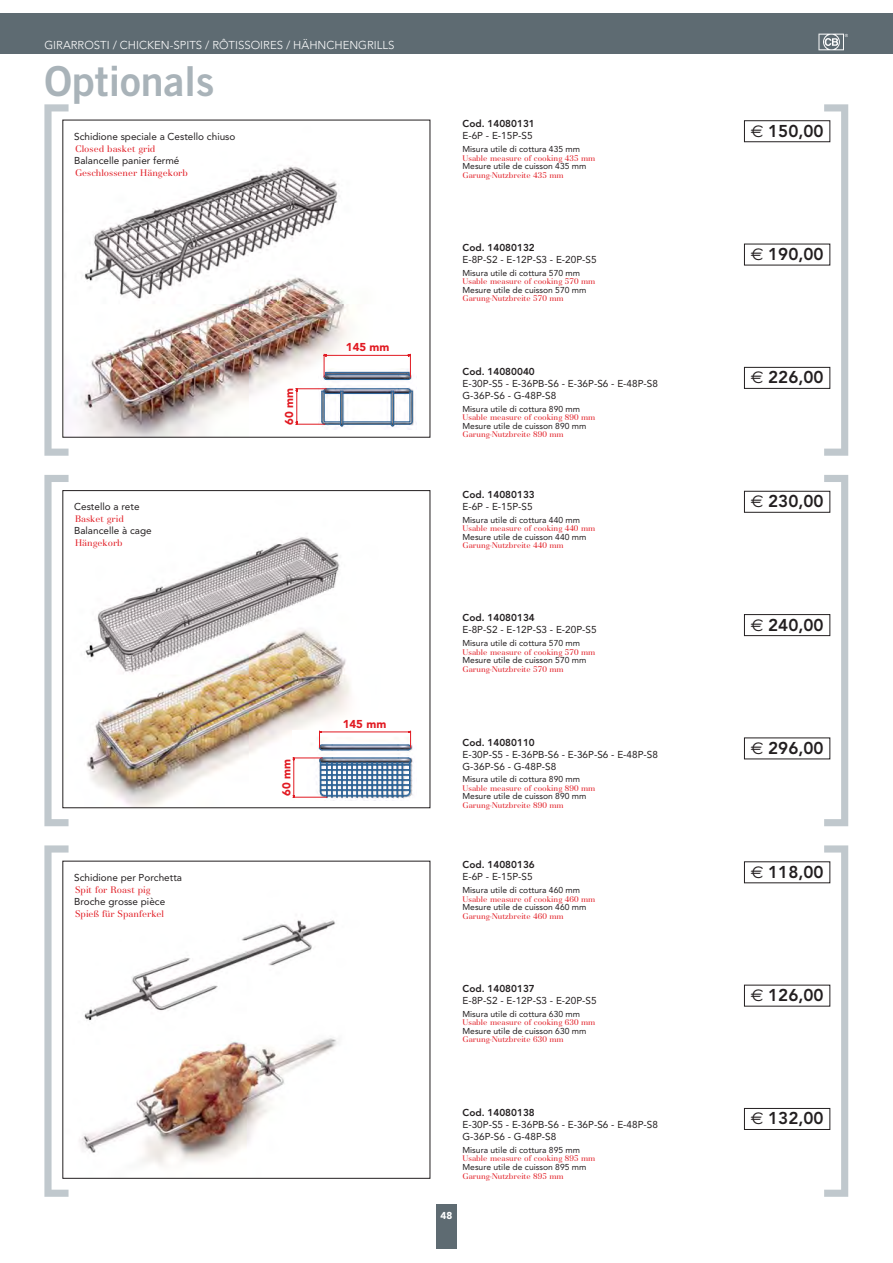
<style>
.page{position:relative;width:893px;height:1263px;background:#fff}
.page>*{position:absolute;margin:0;border:0;box-sizing:border-box;transform-origin:0 0}
.t1{font:41.25px "Trade Gothic LT Std Bd 2";color:#a9b3b9}
.t2{font:800 17.1px "Avenir LT Std";color:#231f20}
.t3{font:300 11.4px "Avenir LT Std";color:#fff}
.t4{font:900 11.4px "Avenir LT Std";color:#e11a22}
.t5{font:9.9px/12px "Avenir LT Std";color:#231f20}
.t6{font:800 9.9px "Avenir LT Std";color:#231f20}
.t7{font:9.9px "Basilia T";color:#e11a22}
.t8{font:900 9.9px "Avenir LT Std";color:#fff}
.t9{font:8.55px "Avenir LT Std";color:#231f20}
.t10{font:8.55px "Basilia T";color:#e11a22}
.t11{font:4.2px "Helvetica Neue LT Std";color:#fff}
.s1{font-family:"Euro Sans Std";font-weight:400}
</style>
<div class="page">
<img style="left:79px;top:861px;width:352px;height:317px">
<div style="left:436px;top:1205px;width:20px;height:44px;background:#5e6b72"></div>
<div style="left:0;top:13px;width:880px;height:41px;background:#5e6b72"></div>
<svg style="left:818px;top:34px;width:26px;height:16px"></svg>
<div style="left:880px;top:13px;width:13px;height:41px;background:#5e6b72"></div>
<div style="left:744px;top:1108px;width:86px;height:22px;border:1px solid #231f20"></div>
<img style="left:85px;top:490px;width:346px;height:318px">
<img style="left:74px;top:120px;width:357px;height:317px">
<div style="left:744px;top:121px;width:86px;height:21px;border:1px solid #231f20"></div>
<div style="left:744px;top:367px;width:86px;height:22px;border:1px solid #231f20"></div>
<div style="left:744px;top:491px;width:86px;height:22px;border:1px solid #231f20"></div>
<div style="left:744px;top:614px;width:86px;height:22px;border:1px solid #231f20"></div>
<img style="left:292px;top:730px;width:124px;height:70px">
<hr style="left:332px;top:745px;width:66px;height:1px;background:#2d6498">
<hr style="left:332px;top:750px;width:66px;height:1px;background:#2d6498">
<svg style="left:293px;top:757px;width:118px;height:41px"></svg>
<hr style="left:319px;top:732px;width:91px;height:1px;background:#e11a22">
<svg style="left:319px;top:731px;width:13px;height:20px"></svg>
<svg style="left:398px;top:731px;width:13px;height:20px"></svg>
<img style="left:318px;top:369px;width:98px;height:61px">
<hr style="left:336px;top:375px;width:62px;height:1px;background:#2d6498">
<hr style="left:336px;top:379px;width:62px;height:1px;background:#2d6498">
<hr style="left:326px;top:372px;width:83px;height:1px;background:#2d6498">
<hr style="left:336px;top:389px;width:62px;height:1px;background:#2d6498">
<hr style="left:343px;top:393px;width:48px;height:1px;background:#2d6498">
<hr style="left:412px;top:391px;width:1px;height:30px;background:#2d6498">
<hr style="left:343px;top:424px;width:48px;height:1px;background:#2d6498">
<hr style="left:343px;top:422px;width:48px;height:1px;background:#2d6498">
<svg style="left:391px;top:389px;width:21px;height:37px"></svg>
<svg style="left:295px;top:388px;width:49px;height:38px"></svg>
<hr style="left:324px;top:355px;width:86px;height:1px;background:#e11a22">
<svg style="left:323px;top:354px;width:13px;height:26px"></svg>
<svg style="left:398px;top:354px;width:13px;height:26px"></svg>
<svg style="left:44px;top:104px;width:25px;height:352px"></svg>
<svg style="left:44px;top:475px;width:25px;height:351px"></svg>
<svg style="left:44px;top:845px;width:25px;height:352px"></svg>
<svg style="left:824px;top:845px;width:24px;height:352px"></svg>
<svg style="left:824px;top:475px;width:24px;height:351px"></svg>
<svg style="left:824px;top:104px;width:24px;height:352px"></svg>
<h3 class="t3" style="left:44px;top:41px;width:352px">GIRARROSTI / CHICKEN-SPITS / RÔTISSOIRES / HÄHNCHENGRILLS</h3>
<h1 class="t1" style="left:44px;top:57px;width:171px">Optionals</h1>
<p class="t5" style="left:74px;top:131px;width:163px">Schidione speciale a Cestello chiuso</p>
<p class="t7" style="left:75px;top:145px;width:82px">Closed basket grid</p>
<p class="t5" style="left:74px;top:155px;width:107px">Balancelle panier fermé</p>
<p class="t7" style="left:75px;top:169px;width:114px">Geschlossener Hängekorb</p>
<p class="t5" style="left:74px;top:502px;width:67px">Cestello a rete</p>
<p class="t7" style="left:75px;top:515px;width:50px">Basket grid</p>
<p class="t5" style="left:74px;top:526px;width:79px">Balancelle à cage</p>
<p class="t7" style="left:75px;top:539px;width:49px">Hängekorb</p>
<h3 class="t4" style="left:285px;top:425px;width:38px;rotate:-90deg">60 mm</h3>
<h3 class="t4" style="left:346px;top:342px;width:45px">145 mm</h3>
<p class="t5" style="left:74px;top:872px;width:109px">Schidione per Porchetta</p>
<p class="t7" style="left:75px;top:886px;width:77px">Spit for Roast pig</p>
<p class="t5" style="left:74px;top:896px;width:93px">Broche grosse pièce</p>
<p class="t7" style="left:75px;top:910px;width:91px">Spieß für Spanferkel</p>
<h3 class="t4" style="left:282px;top:796px;width:38px;rotate:-90deg">60 mm</h3>
<h3 class="t4" style="left:343px;top:720px;width:45px">145 mm</h3>
<p class="t6" style="left:462px;top:120px;width:74px">Cod. 14080131</p>
<p class="t5" style="left:462px;top:131px;width:72px">E-6P - E-15P-S5</p>
<p class="t9" style="left:462px;top:146px;width:119px">Misura utile di cottura 435 mm</p>
<p class="t10" style="left:462px;top:155px;width:134px">Usable measure of cooking 435 mm</p>
<p class="t9" style="left:462px;top:163px;width:126px">Mesure utile de cuisson 435 mm</p>
<p class="t10" style="left:462px;top:172px;width:103px">Garung-Nutzbreite 435 mm</p>
<p class="t6" style="left:462px;top:243px;width:74px">Cod. 14080132</p>
<p class="t5" style="left:462px;top:254px;width:136px">E-8P-S2 - E-12P-S3 - E-20P-S5</p>
<p class="t9" style="left:462px;top:269px;width:119px">Misura utile di cottura 570 mm</p>
<p class="t10" style="left:462px;top:278px;width:134px">Usable measure of cooking 570 mm</p>
<p class="t9" style="left:462px;top:286px;width:126px">Mesure utile de cuisson 570 mm</p>
<p class="t10" style="left:462px;top:295px;width:103px">Garung-Nutzbreite 570 mm</p>
<p class="t6" style="left:462px;top:368px;width:74px">Cod. 14080040</p>
<p class="t5" style="left:462px;top:379px;width:197px">E-30P-S5 - E-36PB-S6 - E-36P-S6 - E-48P-S8<br>G-36P-S6 - G-48P-S8</p>
<p class="t9" style="left:462px;top:405px;width:119px">Misura utile di cottura 890 mm</p>
<p class="t10" style="left:462px;top:414px;width:134px">Usable measure of cooking 890 mm</p>
<p class="t9" style="left:462px;top:422px;width:126px">Mesure utile de cuisson 890 mm</p>
<p class="t10" style="left:462px;top:431px;width:103px">Garung-Nutzbreite 890 mm</p>
<p class="t6" style="left:462px;top:490px;width:74px">Cod. 14080133</p>
<p class="t5" style="left:462px;top:501px;width:72px">E-6P - E-15P-S5</p>
<p class="t9" style="left:462px;top:516px;width:119px">Misura utile di cottura 440 mm</p>
<p class="t10" style="left:462px;top:525px;width:134px">Usable measure of cooking 440 mm</p>
<p class="t9" style="left:462px;top:533px;width:126px">Mesure utile de cuisson 440 mm</p>
<p class="t10" style="left:462px;top:542px;width:103px">Garung-Nutzbreite 440 mm</p>
<p class="t6" style="left:462px;top:614px;width:74px">Cod. 14080134</p>
<p class="t5" style="left:462px;top:625px;width:136px">E-8P-S2 - E-12P-S3 - E-20P-S5</p>
<p class="t9" style="left:462px;top:640px;width:119px">Misura utile di cottura 570 mm</p>
<p class="t10" style="left:462px;top:649px;width:134px">Usable measure of cooking 570 mm</p>
<p class="t9" style="left:462px;top:657px;width:126px">Mesure utile de cuisson 570 mm</p>
<p class="t10" style="left:462px;top:666px;width:103px">Garung-Nutzbreite 570 mm</p>
<p class="t6" style="left:462px;top:738px;width:74px">Cod. 14080110</p>
<p class="t5" style="left:462px;top:749px;width:197px">E-30P-S5 - E-36PB-S6 - E-36P-S6 - E-48P-S8<br>G-36P-S6 - G-48P-S8</p>
<p class="t9" style="left:462px;top:776px;width:119px">Misura utile di cottura 890 mm</p>
<p class="t10" style="left:462px;top:785px;width:134px">Usable measure of cooking 890 mm</p>
<p class="t9" style="left:462px;top:793px;width:126px">Mesure utile de cuisson 890 mm</p>
<p class="t10" style="left:462px;top:802px;width:103px">Garung-Nutzbreite 890 mm</p>
<p class="t6" style="left:462px;top:861px;width:74px">Cod. 14080136</p>
<p class="t5" style="left:462px;top:872px;width:72px">E-6P - E-15P-S5</p>
<p class="t9" style="left:462px;top:887px;width:119px">Misura utile di cottura 460 mm</p>
<p class="t10" style="left:462px;top:896px;width:134px">Usable measure of cooking 460 mm</p>
<p class="t9" style="left:462px;top:904px;width:126px">Mesure utile de cuisson 460 mm</p>
<p class="t10" style="left:462px;top:913px;width:103px">Garung-Nutzbreite 460 mm</p>
<p class="t6" style="left:462px;top:984px;width:74px">Cod. 14080137</p>
<p class="t5" style="left:462px;top:995px;width:136px">E-8P-S2 - E-12P-S3 - E-20P-S5</p>
<p class="t9" style="left:462px;top:1010px;width:119px">Misura utile di cottura 630 mm</p>
<p class="t10" style="left:462px;top:1019px;width:134px">Usable measure of cooking 630 mm</p>
<p class="t9" style="left:462px;top:1027px;width:126px">Mesure utile de cuisson 630 mm</p>
<p class="t10" style="left:462px;top:1036px;width:103px">Garung-Nutzbreite 630 mm</p>
<p class="t6" style="left:462px;top:1109px;width:74px">Cod. 14080138</p>
<p class="t5" style="left:462px;top:1120px;width:197px">E-30P-S5 - E-36PB-S6 - E-36P-S6 - E-48P-S8<br>G-36P-S6 - G-48P-S8</p>
<p class="t9" style="left:462px;top:1146px;width:119px">Misura utile di cottura 895 mm</p>
<p class="t10" style="left:462px;top:1155px;width:134px">Usable measure of cooking 895 mm</p>
<p class="t9" style="left:462px;top:1164px;width:126px">Mesure utile de cuisson 895 mm</p>
<p class="t10" style="left:462px;top:1173px;width:103px">Garung-Nutzbreite 895 mm</p>
<p class="t8" style="left:440px;top:1211px;width:13px">48</p>
<p class="t11" style="left:845px;top:33px;width:5px">®</p>
<h2 class="t2" style="left:751px;top:124px;width:74px"><span class="s1">€</span> 150,00</h2>
<h2 class="t2" style="left:751px;top:247px;width:74px"><span class="s1">€</span> 190,00</h2>
<h2 class="t2" style="left:751px;top:371px;width:74px"><span class="s1">€</span> 226,00</h2>
<h2 class="t2" style="left:751px;top:494px;width:74px"><span class="s1">€</span> 230,00</h2>
<h2 class="t2" style="left:751px;top:618px;width:74px"><span class="s1">€</span> 240,00</h2>
<h2 class="t2" style="left:751px;top:741px;width:74px"><span class="s1">€</span> 296,00</h2>
<h2 class="t2" style="left:751px;top:865px;width:74px"><span class="s1">€</span> 118,00</h2>
<h2 class="t2" style="left:751px;top:988px;width:74px"><span class="s1">€</span> 126,00</h2>
<h2 class="t2" style="left:751px;top:1112px;width:74px"><span class="s1">€</span> 132,00</h2>
</div>
